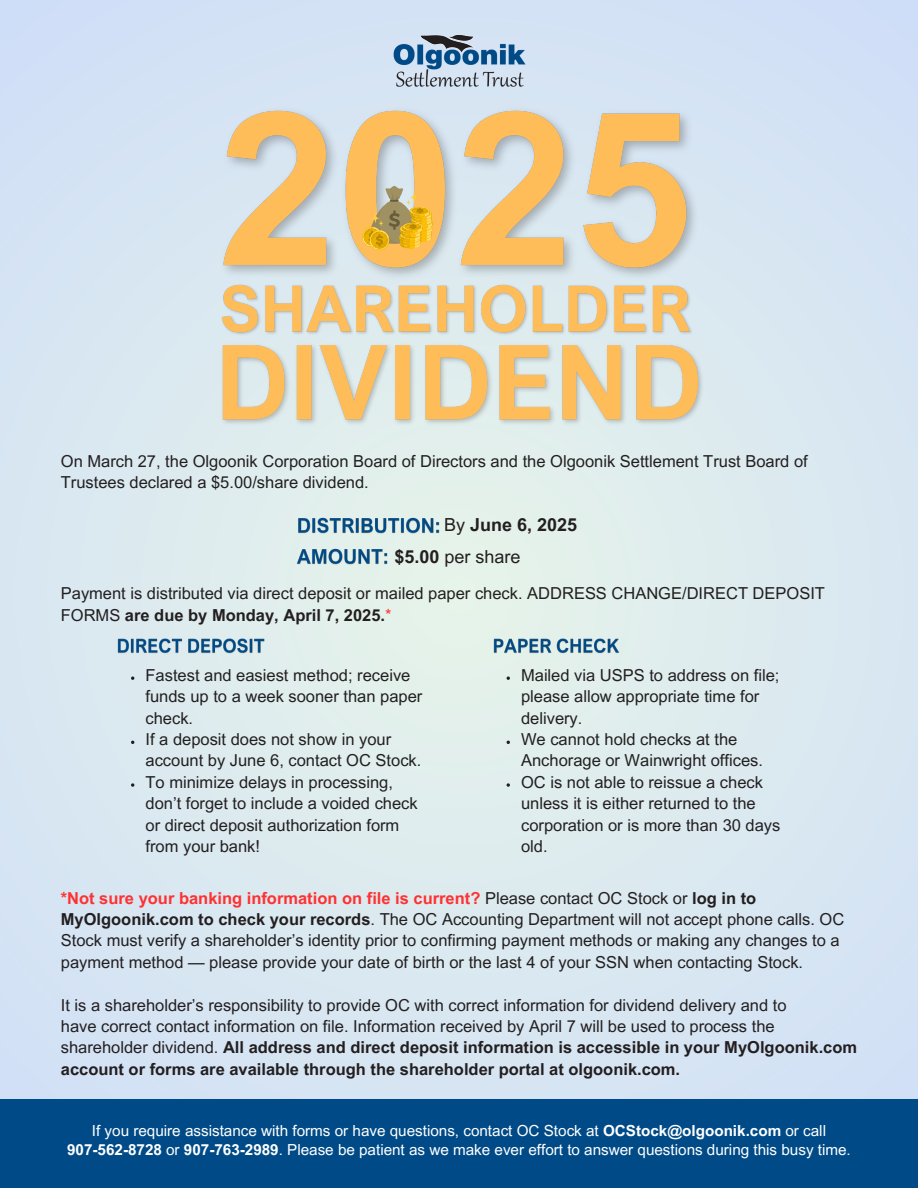
<style>
.page{position:relative;width:918px;height:1188px;background:#d9e7f1}
.page>*{position:absolute;margin:0;border:0;box-sizing:border-box;transform-origin:0 0}
.t1{font:18px "Arial MT Pro";color:#231f20}
.t2{font:700 18px "Arial MT Pro";color:#231f20}
.t3{font:16.5px/21.3px "Arial MT Pro";color:#231f20}
.t4{font:700 16.5px/21.3px "Arial MT Pro";color:#231f20}
.t5{font:700 16.5px "Arial MT Pro";color:#ff3131}
.t6{font:15.3px "Arial MT Pro";color:#fff}
.s1{font-weight:400}
.s2{font-weight:700}
.s3{color:#ff3131}
.s4{font-weight:400;color:#231f20}
.s5{color:#231f20}
</style>
<div class="page">
<div style="left:0;top:1100px;width:918px;height:88px;background:#004b87"></div>
<img style="left:223px;top:110px;width:472px;height:159px">
<img style="left:393px;top:35px;width:133px;height:52px">
<svg style="left:362px;top:186px;width:71px;height:64px;background:#d8b154"></svg>
<img style="left:221px;top:269px;width:469px;height:49px">
<img style="left:222px;top:318px;width:480px;height:106px">
<img style="left:298px;top:512px;width:143px;height:25px">
<svg style="left:131px;top:676px;width:3px;height:4px"></svg>
<svg style="left:131px;top:783px;width:3px;height:4px"></svg>
<img style="left:117px;top:638px;width:148px;height:16px">
<svg style="left:507px;top:676px;width:3px;height:4px"></svg>
<svg style="left:507px;top:783px;width:3px;height:4px"></svg>
<img style="left:491px;top:634px;width:129px;height:23px">
<img style="left:296px;top:543px;width:95px;height:25px">
<p class="t3" style="left:61px;top:452px;width:748px">On March 27, the Olgoonik Corporation Board of Directors and the Olgoonik Settlement Trust Board of<br>Trustees declared a $5.00/share dividend.</p>
<p class="t2" style="left:444px;top:518px;width:135px"><span class="s1">By</span> June 6, 2025</p>
<p class="t1" style="left:395px;top:550px;width:128px"><span class="s2">$5.00</span> per share</p>
<h5 class="t3" style="left:61px;top:585px;width:766px">Payment is distributed via direct deposit or mailed paper check. ADDRESS CHANGE/DIRECT DEPOSIT<br>FORMS <span class="s2">are due by Monday, April 7, 2025.</span><span class="s3">*</span></h5>
<p class="t3" style="left:146px;top:667px;width:278px">Fastest and easiest method; receive funds up to a week sooner than paper check.</p>
<p class="t3" style="left:146px;top:731px;width:277px">If a deposit does not show in your account by June 6, contact OC Stock.</p>
<p class="t3" style="left:146px;top:773px;width:274px">To minimize delays in processing, don’t forget to include a voided check or direct deposit authorization form from your bank!</p>
<p class="t3" style="left:521px;top:667px;width:260px">Mailed via USPS to address on file; please allow appropriate time for delivery.</p>
<p class="t3" style="left:521px;top:731px;width:243px">We cannot hold checks at the<br>Anchorage or Wainwright offices.</p>
<p class="t3" style="left:521px;top:773px;width:261px">OC is not able to reissue a check unless it is either returned to the corporation or is more than 30 days old.</p>
<h5 class="t5" style="left:61px;top:892px;width:697px">*Not sure your banking information on file is current? <span class="s4">Please contact OC Stock or</span> <span class="s5">log in to</span></h5>
<p class="t3" style="left:61px;top:911px;width:785px"><span class="s2">MyOlgoonik.com to check your records</span>. The OC Accounting Department will not accept phone calls. OC<br>Stock must verify a shareholder’s identity prior to confirming payment methods or making any changes to a payment method — please provide your date of birth or the last 4 of your SSN when contacting Stock.</p>
<p class="t3" style="left:61px;top:996px;width:727px">It is a shareholder’s responsibility to provide OC with correct information for dividend delivery and to</p>
<p class="t3" style="left:61px;top:1018px;width:715px">have correct contact information on file. Information received by April 7 will be used to process the</p>
<p class="t4" style="left:61px;top:1039px;width:798px"><span class="s1">shareholder dividend.</span> All address and direct deposit information is accessible in your MyOlgoonik.com account or forms are available through the shareholder portal at olgoonik.com.</p>
<p class="t6" style="left:92px;top:1125px;width:736px">If you require assistance with forms or have questions, contact OC Stock at <span class="s2">OCStock@olgoonik.com</span> or call</p>
<p class="t6" style="left:67px;top:1144px;width:785px"><span class="s2">907-562-8728</span> or <span class="s2">907-763-2989</span>. Please be patient as we make ever effort to answer questions during this busy time.</p>
</div>
